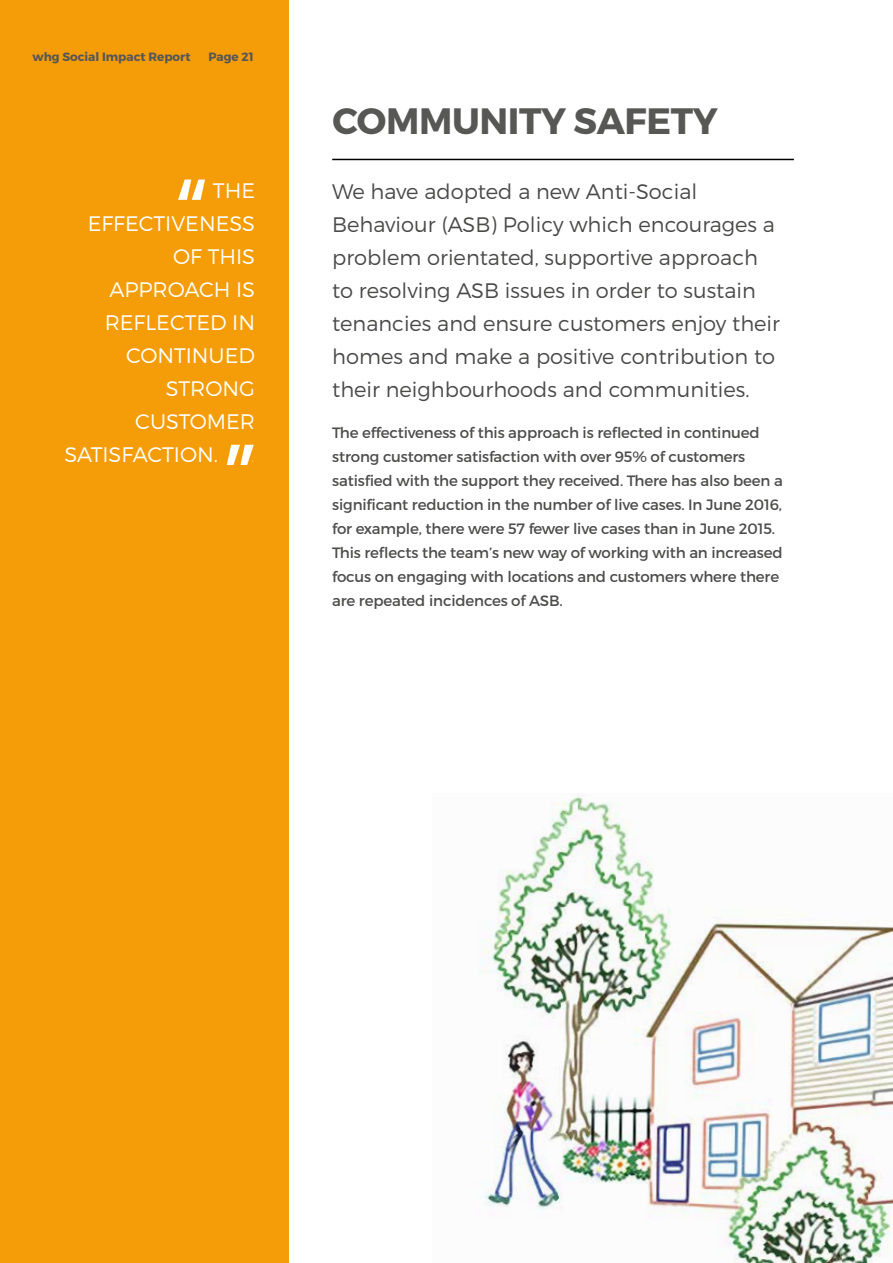
<style>
.page{position:relative;width:893px;height:1263px;background:#fff}
.page>*{position:absolute;margin:0;border:0;box-sizing:border-box;transform-origin:0 0}
.t1{font:700 36.6px "Montserrat";letter-spacing:-.01em;color:#575756}
.t2{font:300 21px/33px "Montserrat";color:#4a4a49}
.t3{font:300 21px "Montserrat";color:#fff}
.t4{font:300 21px "Montserrat";color:#f7ad3f}
.t5{font:15px/24px "Montserrat";letter-spacing:-.01em;color:#4d4d4c}
.t6{font:700 12px "Montserrat";color:#575756}
</style>
<div class="page">
<div style="left:0;top:0;width:289px;height:1263px;background:#f49d08"></div>
<hr style="left:332px;top:159px;width:462px;height:1px;background:#000">
<img style="left:479px;top:794px;width:414px;height:469px">
<svg style="left:178px;top:180px;width:27px;height:20px"></svg>
<svg style="left:227px;top:445px;width:27px;height:20px"></svg>
<p class="t6" style="left:32px;top:49px;width:160px">whg Social Impact Report</p>
<p class="t6" style="left:208px;top:49px;width:47px">Page 21</p>
<h2 class="t3" style="left:213px;top:178px;width:44px">THE</h2>
<h2 class="t3" style="left:88px;top:211px;width:169px">EFFECTIVENESS</h2>
<h2 class="t3" style="left:173px;top:244px;width:83px">OF THIS</h2>
<h2 class="t3" style="left:109px;top:277px;width:147px">APPROACH IS</h2>
<h2 class="t3" style="left:105px;top:310px;width:152px">REFLECTED IN</h2>
<h2 class="t3" style="left:126px;top:343px;width:131px">CONTINUED</h2>
<h2 class="t3" style="left:166px;top:376px;width:91px">STRONG</h2>
<h2 class="t3" style="left:135px;top:409px;width:121px">CUSTOMER</h2>
<h2 class="t3" style="left:64px;top:442px;width:155px">SATISFACTION.</h2>
<h2 class="t4" style="left:251px;top:442px;width:6px">.</h2>
<h1 class="t1" style="left:332px;top:99px;width:387px">COMMUNITY SAFETY</h1>
<p class="t2" style="left:332px;top:175px;width:449px">We have adopted a new Anti-Social Behaviour (ASB) Policy which encourages a problem orientated, supportive approach to resolving ASB issues in order to sustain tenancies and ensure customers enjoy their homes and make a positive contribution to their neighbourhoods and communities.</p>
<p class="t5" style="left:332px;top:421px;width:452px">The effectiveness of this approach is reflected in continued strong customer satisfaction with over 95% of customers satisfied with the support they received. There has also been a significant reduction in the number of live cases. In June 2016, for example, there were 57 fewer live cases than in June 2015.<br>This reflects the team’s new way of working with an increased focus on engaging with locations and customers where there are repeated incidences of ASB.</p>
</div>
